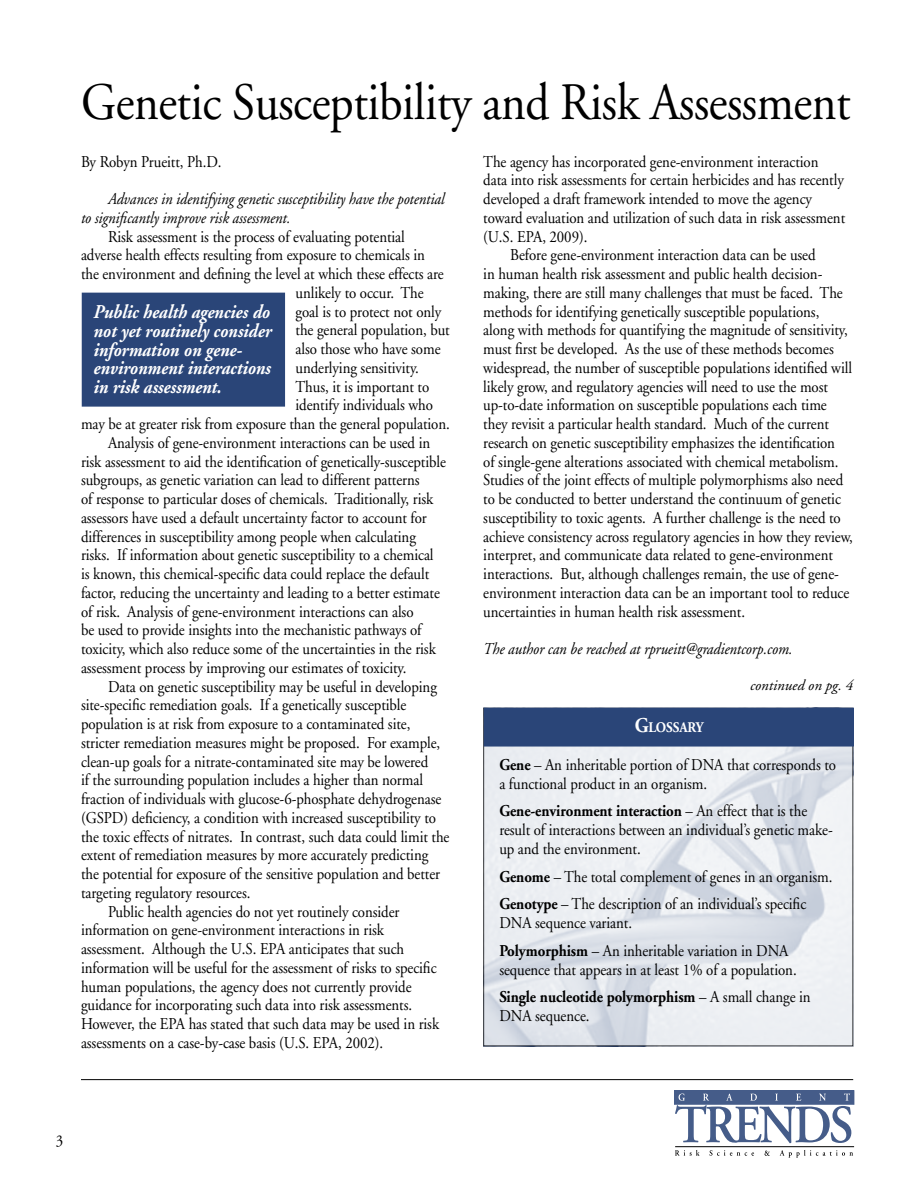
<style>
.page{position:relative;width:918px;height:1188px;background:#fff}
.page>*{position:absolute;margin:0;border:0;box-sizing:border-box;transform-origin:0 0}
.A__Article_Head{font:52.5px "Adobe Garamond";letter-spacing:-.01em;color:#000;scale:.9 1}
.C__Pull_quote{font:italic 700 19.5px/18.8px "Adobe Garamond";letter-spacing:-.005em;color:#fff;scale:.9 1}
.Body_Text_b{font:16.5px/18.8px "Adobe Garamond";letter-spacing:-.005em;color:#000;scale:.9 1}
.Body_Text_b-2{font:italic 16.5px/18.8px "Adobe Garamond";letter-spacing:-.005em;color:#000;scale:.9 1}
.t1{font:700 16.5px/18.8px "Adobe Garamond";letter-spacing:-.005em;color:#000;scale:.9 1}
.t2{font:italic 15px "Adobe Garamond";color:#000}
.t3{font:700 14.7px "Adobe Garamond";letter-spacing:-.01em;color:#fff;scale:.9 1}
.s1{font-size:21px}
.s2{font-weight:700}
.s3{font-weight:400}
</style>
<div class="page">
<div style="left:674px;top:1091px;width:180px;height:13px;border:1px solid #455c89"></div>
<svg style="left:675px;top:1093px;width:176px;height:50px"></svg>
<svg style="left:675px;top:1150px;width:25px;height:6px"></svg>
<svg style="left:709px;top:1150px;width:45px;height:6px"></svg>
<svg style="left:765px;top:1150px;width:5px;height:6px"></svg>
<svg style="left:780px;top:1150px;width:73px;height:8px"></svg>
<hr style="left:675px;top:1146px;width:179px;height:1px;background:#000">
<div style="left:82px;top:293px;width:202px;height:113px;background:#2a4578"></div>
<div style="left:82px;top:293px;width:203px;height:114px;border:2px solid #2a4578"></div>
<hr style="left:81px;top:1079px;width:772px;height:1px;background:#000">
<svg style="left:485px;top:746px;width:366px;height:298px;fill:#ebeef2"></svg>
<div style="left:484px;top:708px;width:369px;height:38px;background:#2a4578"></div>
<p class="A__Article_Head" style="left:81px;top:75px;width:857px">Genetic Susceptibility and Risk Assessment</p>
<p class="Body_Text_b" style="left:81px;top:153px;width:158px">By Robyn Prueitt, Ph.D.</p>
<p class="Body_Text_b-2" style="left:81px;top:190px;width:406px;text-indent:27px">Advances in identifying genetic susceptibility have the potential to significantly improve risk assessment.</p>
<p class="Body_Text_b" style="left:108px;top:228px;width:331px">Risk assessment is the process of evaluating potential</p>
<p class="Body_Text_b" style="left:81px;top:246px;width:384px">adverse health effects resulting from exposure to chemicals in</p>
<p class="Body_Text_b" style="left:81px;top:265px;width:405px">the environment and defining the level at which these effects are</p>
<p class="Body_Text_b" style="left:296px;top:284px;width:144px">unlikely to occur. The</p>
<p class="Body_Text_b" style="left:296px;top:303px;width:164px">goal is to protect not only</p>
<p class="Body_Text_b" style="left:296px;top:321px;width:173px">the general population, but</p>
<p class="Body_Text_b" style="left:296px;top:340px;width:163px">also those who have some</p>
<p class="Body_Text_b" style="left:296px;top:359px;width:139px">underlying sensitivity.</p>
<p class="Body_Text_b" style="left:296px;top:378px;width:150px">Thus, it is important to</p>
<p class="Body_Text_b" style="left:296px;top:396px;width:154px">identify individuals who</p>
<p class="Body_Text_b" style="left:81px;top:415px;width:411px">may be at greater risk from exposure than the general population.</p>
<p class="Body_Text_b" style="left:81px;top:434px;width:407px;text-indent:27px">Analysis of gene-environment interactions can be used in risk assessment to aid the identification of genetically-susceptible subgroups, as genetic variation can lead to different patterns<br>of response to particular doses of chemicals. Traditionally, risk assessors have used a default uncertainty factor to account for differences in susceptibility among people when calculating risks. If information about genetic susceptibility to a chemical is known, this chemical-specific data could replace the default factor, reducing the uncertainty and leading to a better estimate of risk. Analysis of gene-environment interactions can also<br>be used to provide insights into the mechanistic pathways of toxicity, which also reduce some of the uncertainties in the risk assessment process by improving our estimates of toxicity.</p>
<p class="Body_Text_b" style="left:81px;top:678px;width:411px;text-indent:27px">Data on genetic susceptibility may be useful in developing site-specific remediation goals. If a genetically susceptible population is at risk from exposure to a contaminated site, stricter remediation measures might be proposed. For example, clean-up goals for a nitrate-contaminated site may be lowered<br>if the surrounding population includes a higher than normal fraction of individuals with glucose-6-phosphate dehydrogenase (GSPD) deficiency, a condition with increased susceptibility to the toxic effects of nitrates. In contrast, such data could limit the extent of remediation measures by more accurately predicting the potential for exposure of the sensitive population and better targeting regulatory resources.</p>
<p class="Body_Text_b" style="left:81px;top:903px;width:399px;text-indent:27px">Public health agencies do not yet routinely consider information on gene-environment interactions in risk assessment. Although the U.S. EPA anticipates that such information will be useful for the assessment of risks to specific human populations, the agency does not currently provide guidance for incorporating such data into risk assessments.<br>However, the EPA has stated that such data may be used in risk assessments on a case-by-case basis (U.S. EPA, 2002).</p>
<p class="C__Pull_quote" style="left:93px;top:303px;width:200px">Public health agencies do not yet routinely consider information on gene&shy;environment interactions in risk assessment.</p>
<p class="Body_Text_b" style="left:483px;top:153px;width:404px">The agency has incorporated gene-environment interaction data into risk assessments for certain herbicides and has recently developed a draft framework intended to move the agency toward evaluation and utilization of such data in risk assessment (U.S. EPA, 2009).</p>
<p class="Body_Text_b" style="left:483px;top:246px;width:412px;text-indent:27px">Before gene-environment interaction data can be used<br>in human health risk assessment and public health decision&shy;making, there are still many challenges that must be faced. The methods for identifying genetically susceptible populations, along with methods for quantifying the magnitude of sensitivity, must first be developed. As the use of these methods becomes widespread, the number of susceptible populations identified will likely grow, and regulatory agencies will need to use the most up-to-date information on susceptible populations each time they revisit a particular health standard. Much of the current research on genetic susceptibility emphasizes the identification<br>of single-gene alterations associated with chemical metabolism.<br>Studies of the joint effects of multiple polymorphisms also need to be conducted to better understand the continuum of genetic susceptibility to toxic agents. A further challenge is the need to achieve consistency across regulatory agencies in how they review, interpret, and communicate data related to gene-environment interactions. But, although challenges remain, the use of gene&shy;environment interaction data can be an important tool to reduce uncertainties in human health risk assessment.</p>
<p class="Body_Text_b-2" style="left:483px;top:640px;width:345px">The author can be reached at rprueitt@gradientcorp.com.</p>
<p class="t2" style="left:750px;top:678px;width:105px">continued on pg. 4</p>
<p class="t3" style="left:635px;top:720px;width:78px"><span class="s1">G</span>LOSSARY</p>
<p class="Body_Text_b" style="left:499px;top:756px;width:376px"><span class="s2">Gene</span> – An inheritable portion of DNA that corresponds to a functional product in an organism.</p>
<p class="Body_Text_b" style="left:499px;top:802px;width:372px"><span class="s2">Gene-environment interaction</span> – An effect that is the result of interactions between an individual’s genetic make&shy;up and the environment.</p>
<p class="Body_Text_b" style="left:499px;top:867px;width:372px"><span class="s2">Genome</span> – The total complement of genes in an organism.</p>
<p class="Body_Text_b" style="left:499px;top:895px;width:343px"><span class="s2">Genotype</span> – The description of an individual’s specific<br>DNA sequence variant.</p>
<p class="Body_Text_b" style="left:499px;top:942px;width:332px"><span class="s2">Polymorphism</span> – An inheritable variation in DNA sequence that appears in at least 1% of a population.</p>
<p class="t1" style="left:499px;top:988px;width:347px">Single nucleotide polymorphism <span class="s3">– A small change in<br>DNA sequence.</span></p>
<p class="Body_Text_b" style="left:56px;top:1132px;width:10px">3</p>
</div>
